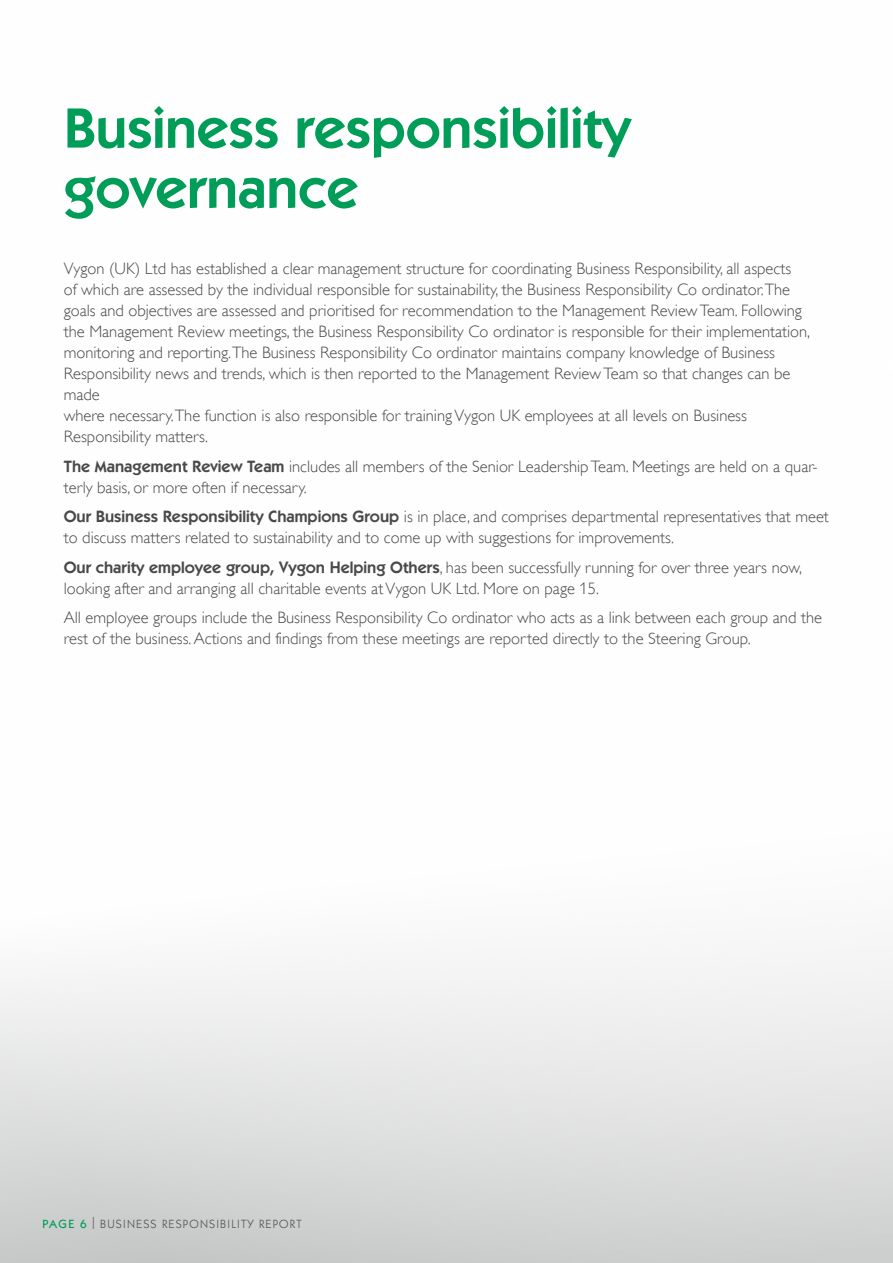
<style>
.page{position:relative;width:893px;height:1263px;background:#fff}
.page>*{position:absolute;margin:0;border:0;box-sizing:border-box;transform-origin:0 0}
.t1{font:600 57px/60px "ITC Kabel Std";color:#009d58}
.t2{font:300 16.5px/21px "Gill Alt One";color:#4a4948}
.t3{font:12px "ITC Kabel Std";letter-spacing:.1em;color:#575656}
.s1{font-family:"ITC Kabel Std";font-weight:600}
.s2{font-weight:500;color:#009d58}
</style>
<div class="page">
<h1 class="t1" style="left:64px;top:103px;width:568px">Business responsibility governance</h1>
<p class="t2" style="left:64px;top:259px;width:748px">Vygon (UK) Ltd has established a clear management structure for coordinating Business Responsibility, all aspects<br>of which are assessed by the individual responsible for sustainability, the Business Responsibility Co ordinator.The goals and objectives are assessed and prioritised for recommendation to the Management Review Team. Following the Management Review meetings, the Business Responsibility Co ordinator is responsible for their implementation, monitoring and reporting.The Business Responsibility Co ordinator maintains company knowledge of Business Responsibility news and trends, which is then reported to the Management Review Team so that changes can be made<br>where necessary.The function is also responsible for training Vygon UK employees at all levels on Business Responsibility matters.</p>
<p class="t2" style="left:64px;top:457px;width:755px"><span class="s1">The Management Review Team</span> includes all members of the Senior Leadership Team. Meetings are held on a quar&shy;terly basis, or more often if necessary.</p>
<p class="t2" style="left:64px;top:507px;width:767px"><span class="s1">Our Business Responsibility Champions Group</span> is in place, and comprises departmental representatives that meet to discuss matters related to sustainability and to come up with suggestions for improvements.</p>
<p class="t2" style="left:64px;top:558px;width:740px"><span class="s1">Our charity employee group, Vygon Helping Others</span>, has been successfully running for over three years now, looking after and arranging all charitable events at Vygon UK Ltd. More on page 15.</p>
<p class="t2" style="left:64px;top:608px;width:760px">All employee groups include the Business Responsibility Co ordinator who acts as a link between each group and the rest of the business. Actions and findings from these meetings are reported directly to the Steering Group.</p>
<p class="t3" style="left:43px;top:1219px;width:261px"><span class="s2">PAGE 6</span> | BUSINESS RESPONSIBILITY REPORT</p>
</div>
